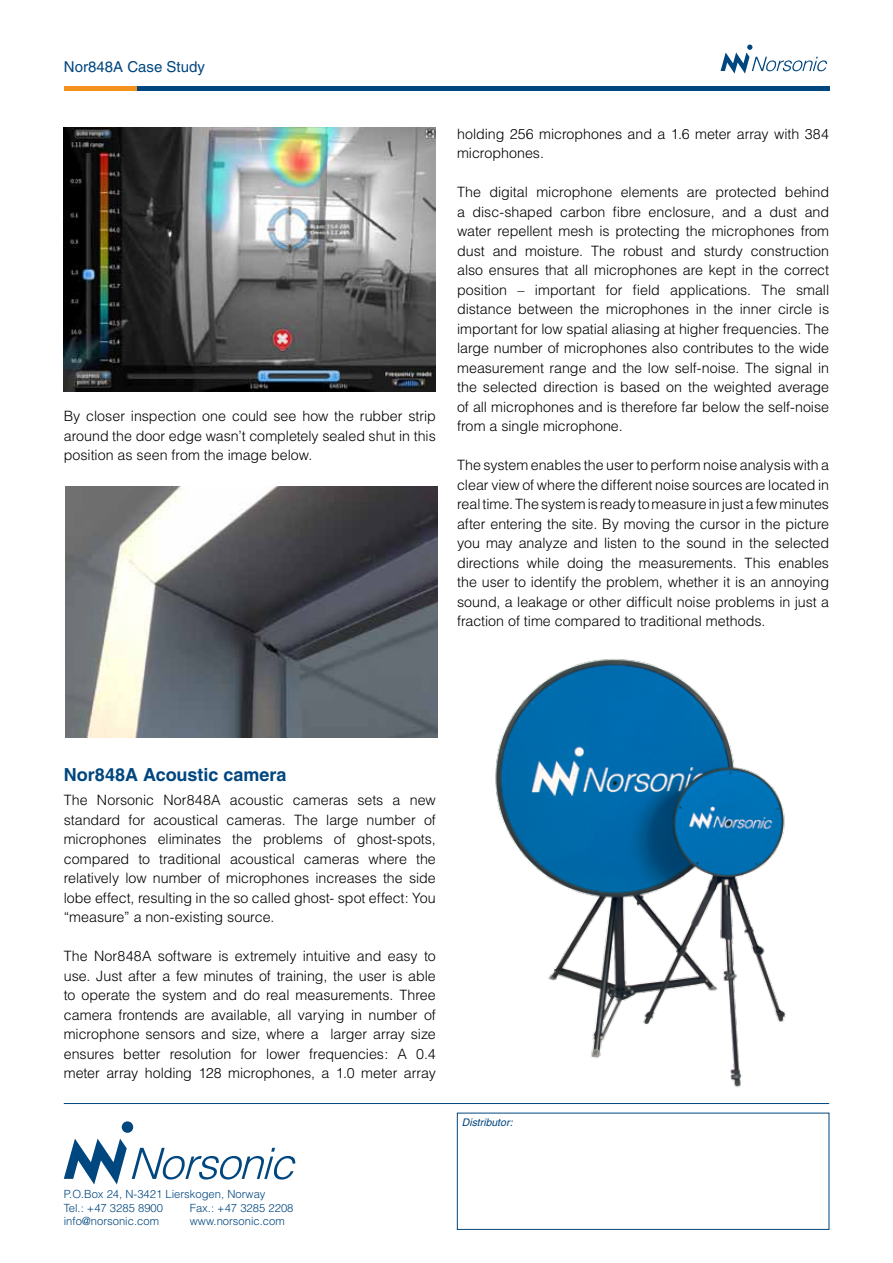
<style>
.page{position:relative;width:893px;height:1263px;background:#fff}
.page>*{position:absolute;margin:0;border:0;box-sizing:border-box;transform-origin:0 0}
.t1{font:700 18px "Helvetica";color:#00467f}
.t2{font:15px "Helvetica";color:#00467f}
.t3{font:300 14.25px/19.5px "Helvetica";color:#000;text-align:justify}
.t4{font:300 11.25px/13.5px "Helvetica";color:#00467f}
.t5{font:italic 10.5px "Helvetica";color:#00467f}
</style>
<div class="page">
<div style="left:122px;top:1121px;width:11px;height:12px;background:#00467f;border-radius:50%"></div>
<svg style="left:64px;top:1139px;width:232px;height:45px"></svg>
<div style="left:64px;top:86px;width:75px;height:5px;background:#f4901d"></div>
<div style="left:137px;top:86px;width:692px;height:5px;background:#00467f"></div>
<svg style="left:720px;top:45px;width:107px;height:29px"></svg>
<hr style="left:64px;top:1103px;width:765px;height:1px;background:#00467f">
<img style="left:64px;top:128px;width:372px;height:263px">
<img style="left:495px;top:659px;width:291px;height:429px">
<img style="left:66px;top:487px;width:372px;height:250px">
<p class="t2" style="left:64px;top:58px;width:142px">Nor848A Case Study</p>
<p class="t3" style="left:64px;top:406px;width:374px">By closer inspection one could see how the rubber strip around the door edge wasn’t completely sealed shut in this position as seen from the image below.</p>
<p class="t3" style="left:457px;top:124px;width:374px">holding 256 microphones and a 1.6 meter array with 384 microphones.</p>
<p class="t3" style="left:457px;top:182px;width:374px">The digital microphone elements are protected behind a disc-shaped carbon fibre enclosure, and a dust and water repellent mesh is protecting the microphones from dust and moisture. The robust and sturdy construction also ensures that all microphones are kept in the correct position – important for field applications. The small distance between the microphones in the inner circle is important for low spatial aliasing at higher frequencies. The large number of microphones also contributes to the wide measurement range and the low self-noise. The signal in the selected direction is based on the weighted average of all microphones and is therefore far below the self-noise from a single microphone.</p>
<p class="t3" style="left:457px;top:455px;width:374px">The system enables the user to perform noise analysis with a clear view of where the different noise sources are located in real time. The system is ready to measure in just a few minutes after entering the site. By moving the cursor in the picture you may analyze and listen to the sound in the selected directions while doing the measurements. This enables the user to identify the problem, whether it is an annoying sound, a leakage or other difficult noise problems in just a fraction of time compared to traditional methods.</p>
<p class="t1" style="left:64px;top:764px;width:224px">Nor848A Acoustic camera</p>
<p class="t3" style="left:64px;top:790px;width:374px">The Norsonic Nor848A acoustic cameras sets a new standard for acoustical cameras. The large number of microphones eliminates the problems of ghost-spots, compared to traditional acoustical cameras where the relatively low number of microphones increases the side lobe effect, resulting in the so called ghost- spot effect: You “measure” a non-existing source.</p>
<p class="t3" style="left:64px;top:946px;width:374px">The Nor848A software is extremely intuitive and easy to use. Just after a few minutes of training, the user is able to operate the system and do real measurements. Three camera frontends are available, all varying in number of microphone sensors and size, where a larger array size ensures better resolution for lower frequencies: A 0.4 meter array holding 128 microphones, a 1.0 meter array</p>
<p class="t4" style="left:64px;top:1187px;width:203px">P.O.Box 24, N-3421 Lierskogen, Norway<br>Tel.: +47 3285 8900</p>
<p class="t4" style="left:190px;top:1201px;width:105px">Fax.: +47 3285 2208</p>
<p class="t4" style="left:64px;top:1214px;width:97px">info@norsonic.com</p>
<p class="t4" style="left:190px;top:1214px;width:97px">www.norsonic.com</p>
<p class="t5" style="left:462px;top:1116px;width:53px">Distributor:</p>
</div>
